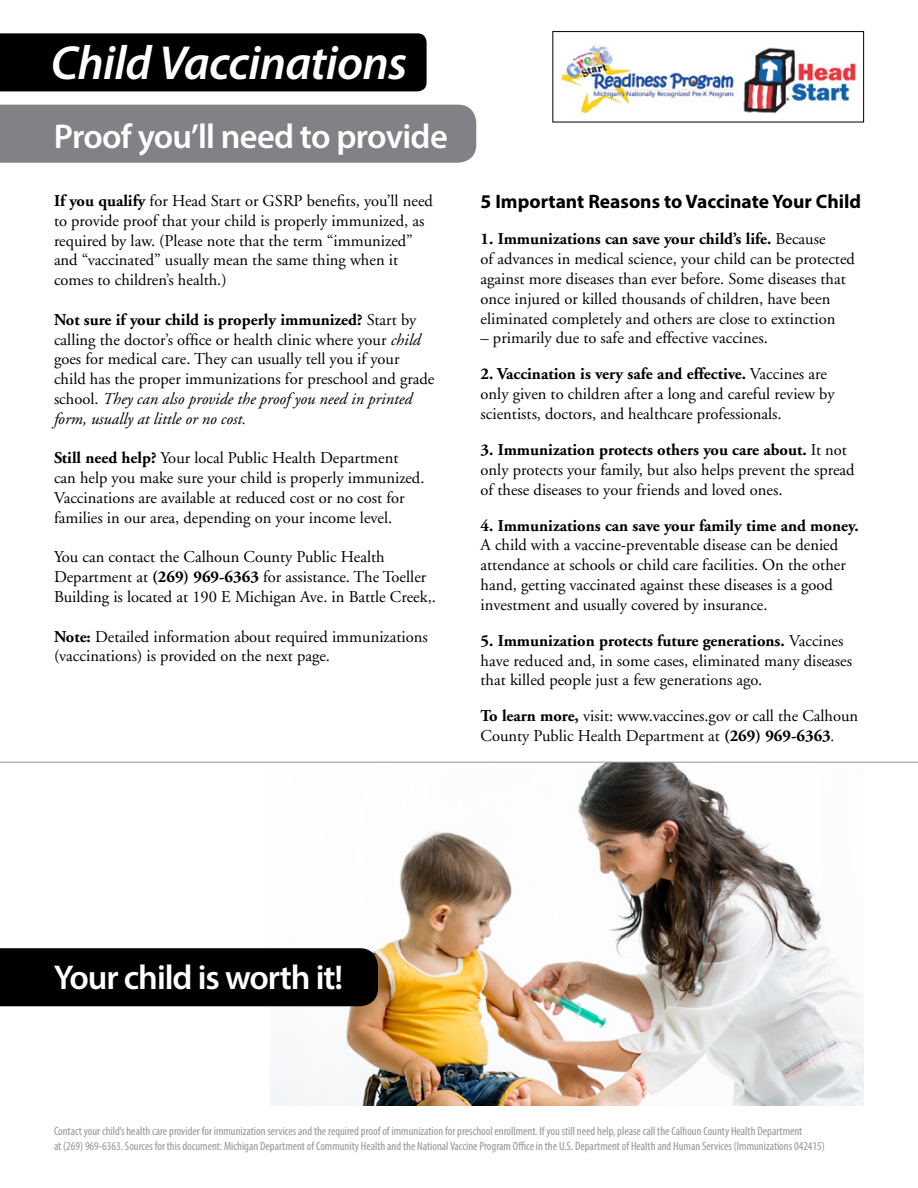
<style>
.page{position:relative;width:918px;height:1188px;background:#fff}
.page>*{position:absolute;margin:0;border:0;box-sizing:border-box;transform-origin:0 0}
.t1{font:italic 600 48px "Myriad Pro";letter-spacing:-.015em;color:#fff}
.t2{font:600 34.5px "Myriad Pro";letter-spacing:-.03em;color:#fff}
.t3{font:700 19.5px "Myriad Pro";color:#000}
.t4{font:16.5px/19.8px "Adobe Garamond";color:#000}
.t5{font:condensed 12px/14.4px "Myriad Pro";color:#939598}
.s1{font-weight:700}
.s2{font-style:italic}
</style>
<div class="page">
<img style="left:270px;top:763px;width:594px;height:343px">
<div style="left:0;top:33px;width:427px;height:58px;background:#000"></div>
<div style="left:0;top:105px;width:476px;height:58px;background:#808285"></div>
<div style="left:552px;top:31px;width:312px;height:91px;border:1px solid #000"></div>
<img style="left:558px;top:45px;width:298px;height:69px">
<div style="left:0;top:948px;width:378px;height:58px;background:#000"></div>
<hr style="left:0;top:762px;width:918px;height:1px;background:#939598">
<p class="t1" style="left:51px;top:32px;width:358px">Child Vaccinations</p>
<p class="t2" style="left:54px;top:114px;width:395px">Proof you’ll need to provide</p>
<p class="t4" style="left:54px;top:191px;width:380px"><span class="s1">If you qualify</span> for Head Start or GSRP benefits, you’ll need to provide proof that your child is properly immunized, as required by law. (Please note that the term “immunized” and “vaccinated” usually mean the same thing when it comes to children’s health.)</p>
<p class="t4" style="left:54px;top:310px;width:382px"><span class="s1">Not sure if your child is properly immunized?</span> Start by calling the doctor’s office or health clinic where your <span class="s2">child </span>goes for medical care. They can usually tell you if your child has the proper immunizations for preschool and grade school. <span class="s2">They can also provide the proof you need in printed form, usually at little or no cost.</span></p>
<p class="t4" style="left:54px;top:449px;width:372px"><span class="s1">Still need help?</span> Your local Public Health Department can help you make sure your child is properly immunized.<br>Vaccinations are available at reduced cost or no cost for families in our area, depending on your income level.</p>
<p class="t4" style="left:54px;top:548px;width:383px">You can contact the Calhoun County Public Health<br>Department at <span class="s1">(269) 969-6363</span> for assistance. The Toeller<br>Building is located at 190 E Michigan Ave. in Battle Creek,.</p>
<p class="t4" style="left:54px;top:627px;width:375px"><span class="s1">Note:</span> Detailed information about required immunizations (vaccinations) is provided on the next page.</p>
<p class="t3" style="left:481px;top:189px;width:382px">5 Important Reasons to Vaccinate Your Child</p>
<p class="t4" style="left:481px;top:230px;width:376px"><span class="s1">1. Immunizations can save your child’s life.</span> Because<br>of advances in medical science, your child can be protected against more diseases than ever before. Some diseases that once injured or killed thousands of children, have been eliminated completely and others are close to extinction</p>
<p class="t4" style="left:481px;top:329px;width:289px">– primarily due to safe and effective vaccines.</p>
<p class="t4" style="left:481px;top:365px;width:356px"><span class="s1">2. Vaccination is very safe and effective.</span> Vaccines are only given to children after a long and careful review by scientists, doctors, and healthcare professionals.</p>
<p class="t4" style="left:481px;top:440px;width:376px"><span class="s1">3. Immunization protects others you care about.</span> It not only protects your family, but also helps prevent the spread of these diseases to your friends and loved ones.</p>
<p class="t4" style="left:481px;top:516px;width:380px"><span class="s1">4. Immunizations can save your family time and money.<br></span>A child with a vaccine-preventable disease can be denied attendance at schools or child care facilities. On the other hand, getting vaccinated against these diseases is a good investment and usually covered by insurance.</p>
<p class="t4" style="left:481px;top:631px;width:373px"><span class="s1">5. Immunization protects future generations.</span> Vaccines have reduced and, in some cases, eliminated many diseases that killed people just a few generations ago.</p>
<p class="t4" style="left:481px;top:707px;width:379px"><span class="s1">To learn more,</span> visit: www.vaccines.gov or call the Calhoun<br>County Public Health Department at <span class="s1">(269) 969-6363</span><span class="s2">.</span></p>
<p class="t2" style="left:54px;top:956px;width:291px">Your child is worth it!</p>
<p class="t5" style="left:54px;top:1124px;width:772px">Contact your child’s health care provider for immunization services and the required proof of immunization for preschool enrollment. If you still need help, please call the Calhoun County Health Department<br>at (269) 969-6363. Sources for this document: Michigan Department of Community Health and the National Vaccine Program Office in the U.S. Department of Health and Human Services (Immunizations 042415)</p>
</div>
